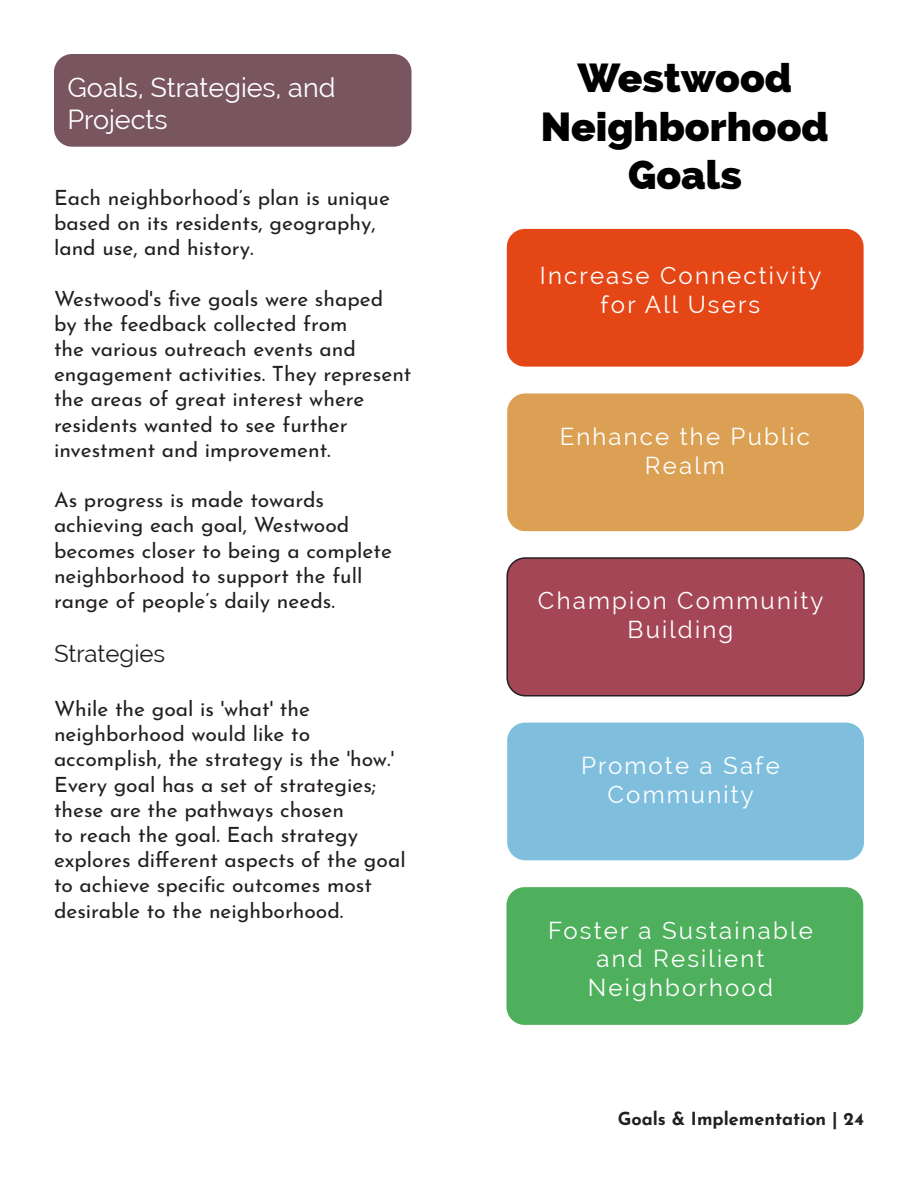
<style>
.page{position:relative;width:918px;height:1188px;background:#fff}
.page>*{position:absolute;margin:0;border:0;box-sizing:border-box;transform-origin:0 0}
.Section_Title{font:800 40.5px/48.6px "Raleway";color:#000;text-align:center}
.Section_Title-2{font:27px/32.4px "Raleway";color:#fff}
.Section_Title-3{font:24px/28.8px "Raleway";letter-spacing:.09em;color:#fff;text-align:center}
.Sub_Section{font:24px "Raleway";color:#231f20}
.t1{font:21px/25.2px "Josefin Sans";color:#231f20}
.t2{font:700 18px "Josefin Sans";color:#231f20}
</style>
<div class="page">
<div style="left:507px;top:229px;width:357px;height:138px;background:#e54616;border-radius:18px"></div>
<div style="left:54px;top:54px;width:358px;height:93px;background:#79565f;border-radius:18px"></div>
<div style="left:507px;top:393px;width:357px;height:138px;background:#dba053;border-radius:18px"></div>
<div style="left:507px;top:558px;width:357px;height:138px;background:#a54657;border-radius:18px"></div>
<div style="left:506px;top:557px;width:359px;height:140px;border:2px solid #231f20;border-radius:18px"></div>
<div style="left:507px;top:723px;width:357px;height:137px;background:#7fbfdd;border-radius:18px"></div>
<div style="left:506px;top:887px;width:357px;height:138px;background:#4eb05c;border-radius:18px"></div>
<p class="Section_Title-2" style="left:68px;top:71px;width:269px">Goals, Strategies, and<br>Projects</p>
<p class="t1" style="left:54px;top:182px;width:338px">Each neighborhood’s plan is unique based on its residents, geography, land use, and history.</p>
<p class="t1" style="left:54px;top:283px;width:359px">Westwood's five goals were shaped<br>by the feedback collected from<br>the various outreach events and engagement activities. They represent the areas of great interest where residents wanted to see further investment and improvement.</p>
<p class="t1" style="left:54px;top:485px;width:339px">As progress is made towards achieving each goal, Westwood becomes closer to being a complete neighborhood to support the full range of people’s daily needs.</p>
<p class="Sub_Section" style="left:54px;top:640px;width:113px">Strategies</p>
<p class="t1" style="left:54px;top:693px;width:353px">While the goal is 'what' the neighborhood would like to accomplish, the strategy is the 'how.'<br>Every goal has a set of strategies; these are the pathways chosen<br>to reach the goal. Each strategy explores different aspects of the goal to achieve specific outcomes most desirable to the neighborhood.</p>
<p class="Section_Title" style="left:541px;top:54px;width:289px">Westwood<br>Neighborhood<br>Goals</p>
<p class="Section_Title-3" style="left:540px;top:262px;width:283px">Increase Connectivity for All Users</p>
<p class="Section_Title-3" style="left:560px;top:422px;width:252px">Enhance the Public<br>Realm</p>
<p class="Section_Title-3" style="left:538px;top:587px;width:287px">Champion Community<br>Building</p>
<p class="Section_Title-3" style="left:581px;top:751px;width:200px">Promote a Safe<br>Community</p>
<p class="Section_Title-3" style="left:548px;top:916px;width:266px">Foster a Sustainable and Resilient<br>Neighborhood</p>
<p class="t2" style="left:618px;top:1102px;width:248px">Goals &amp; Implementation | 24</p>
</div>
